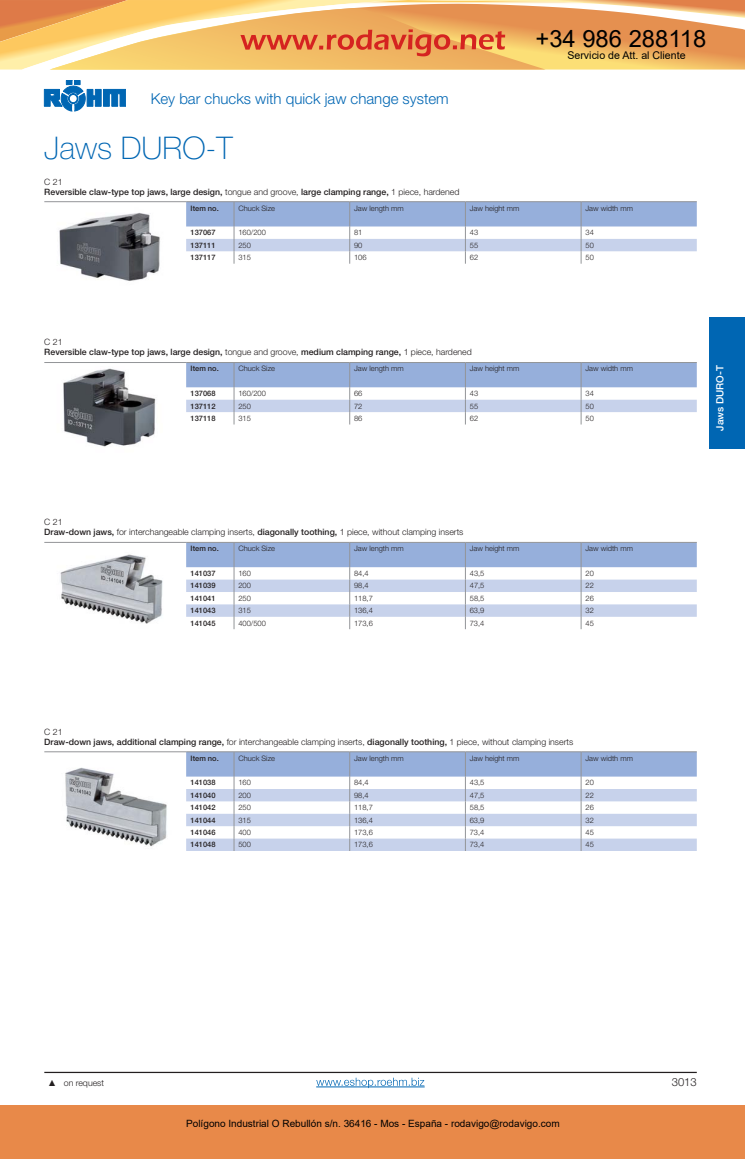
<style>
.page{position:relative;width:745px;height:1159px;background:#fff}
.page>*{position:absolute;margin:0;border:0;box-sizing:border-box;transform-origin:0 0}
.t1{font:100 31.25px "Helvetica Neue LT Std";color:#0066b3}
.t2{font:23.75px "Arial";color:#000}
.t3{font:300 15px "Helvetica Neue LT Std";color:#0066b3}
.t4{font:300 11.25px "Helvetica Neue LT Std";color:#231f20}
.t5{font:10.62px "Arial";color:#000}
.t6{font:10px "Arial";color:#000}
.t7{font:500 10px "Helvetica Neue LT Std";color:#fff}
.t8{font:300 8.75px/10px "Helvetica Neue LT Std";color:#231f20}
.t9{font:500 8.75px/10px "Helvetica Neue LT Std";color:#231f20}
.t10{font:300 7.5px "Helvetica Neue LT Std";color:#231f20}
.t11{font:500 7.5px "Helvetica Neue LT Std";color:#231f20}
.s1{font-weight:300}
.s2{font-weight:500}
</style>
<div class="page">
<svg style="left:44px;top:80px;width:82px;height:31px"></svg>
<div style="left:68px;top:94px;width:10px;height:10px;border:1px solid #0066b3;border-radius:50%"></div>
<div style="left:69px;top:94px;width:8px;height:9px;border:1px solid #0066b3;border-radius:50%"></div>
<hr style="left:44px;top:1072px;width:652px;height:1px;background:#231f20">
<div style="left:708px;top:317px;width:36px;height:131px;background:#0066b3"></div>
<hr style="left:44px;top:201px;width:142px;height:1px;background:#939598">
<hr style="left:186px;top:201px;width:163px;height:1px;background:#939598">
<hr style="left:349px;top:201px;width:116px;height:1px;background:#939598">
<hr style="left:465px;top:201px;width:115px;height:1px;background:#939598">
<hr style="left:580px;top:201px;width:116px;height:1px;background:#939598">
<svg style="left:186px;top:202px;width:510px;height:62px"></svg>
<hr style="left:44px;top:362px;width:142px;height:1px;background:#939598">
<svg style="left:186px;top:362px;width:510px;height:62px"></svg>
<svg style="left:316px;top:1077px;width:108px;height:11px"></svg>
<hr style="left:44px;top:542px;width:142px;height:1px;background:#939598">
<svg style="left:186px;top:542px;width:510px;height:87px"></svg>
<hr style="left:44px;top:751px;width:142px;height:1px;background:#939598">
<hr style="left:186px;top:751px;width:163px;height:1px;background:#939598">
<hr style="left:349px;top:751px;width:116px;height:1px;background:#939598">
<hr style="left:465px;top:751px;width:115px;height:1px;background:#939598">
<hr style="left:580px;top:751px;width:116px;height:1px;background:#939598">
<svg style="left:186px;top:752px;width:510px;height:99px"></svg>
<img style="left:59px;top:212px;width:101px;height:69px">
<img style="left:63px;top:368px;width:93px;height:79px">
<img style="left:60px;top:554px;width:103px;height:70px">
<img style="left:65px;top:767px;width:102px;height:80px">
<div style="left:0;top:1105px;width:744px;height:54px;background:#e88949"></div>
<svg style="left:0;top:0;width:744px;height:70px;background:#f0b66e"></svg>
<h2 class="t2" style="left:535px;top:22px;width:172px">+34 986 288118</h2>
<h3 class="t3" style="left:151px;top:93px;width:299px">Key bar chucks with quick jaw change system</h3>
<h1 class="t1" style="left:44px;top:137px;width:190px">Jaws DURO-T</h1>
<h3 class="t5" style="left:567px;top:48px;width:120px">Servicio de Att. al Cliente</h3>
<p class="t9" style="left:44px;top:177px;width:416px"><span class="s1">C 21<br></span>Reversible claw-type top jaws, large design, <span class="s1">tongue and groove,</span> large clamping range, <span class="s1">1 piece, hardened</span></p>
<p class="t11" style="left:190px;top:205px;width:30px">Item no.</p>
<p class="t10" style="left:238px;top:205px;width:38px">Chuck Size</p>
<p class="t10" style="left:354px;top:205px;width:51px">Jaw length mm</p>
<p class="t10" style="left:469px;top:205px;width:51px">Jaw height mm</p>
<p class="t10" style="left:585px;top:205px;width:49px">Jaw width mm</p>
<p class="t11" style="left:190px;top:230px;width:27px">137067</p>
<p class="t10" style="left:238px;top:230px;width:29px">160/200</p>
<p class="t10" style="left:354px;top:230px;width:10px">81</p>
<p class="t10" style="left:469px;top:230px;width:10px">43</p>
<p class="t10" style="left:585px;top:230px;width:10px">34</p>
<p class="t11" style="left:190px;top:242px;width:27px">137111</p>
<p class="t10" style="left:238px;top:242px;width:14px">250</p>
<p class="t10" style="left:354px;top:242px;width:10px">90</p>
<p class="t10" style="left:469px;top:242px;width:10px">55</p>
<p class="t10" style="left:585px;top:242px;width:10px">50</p>
<p class="t11" style="left:190px;top:255px;width:27px">137117</p>
<p class="t10" style="left:238px;top:255px;width:14px">315</p>
<p class="t10" style="left:354px;top:255px;width:14px">106</p>
<p class="t10" style="left:469px;top:255px;width:10px">62</p>
<p class="t10" style="left:585px;top:255px;width:10px">50</p>
<p class="t9" style="left:44px;top:338px;width:428px"><span class="s1">C 21<br></span>Reversible claw-type top jaws, large design, <span class="s1">tongue and groove,</span> medium clamping range, <span class="s1">1 piece, hardened</span></p>
<p class="t11" style="left:190px;top:366px;width:30px">Item no.</p>
<p class="t10" style="left:238px;top:366px;width:38px">Chuck Size</p>
<p class="t10" style="left:354px;top:366px;width:51px">Jaw length mm</p>
<p class="t10" style="left:469px;top:366px;width:51px">Jaw height mm</p>
<p class="t10" style="left:585px;top:366px;width:49px">Jaw width mm</p>
<p class="t11" style="left:190px;top:391px;width:27px">137068</p>
<p class="t10" style="left:238px;top:391px;width:29px">160/200</p>
<p class="t10" style="left:354px;top:391px;width:10px">66</p>
<p class="t10" style="left:469px;top:391px;width:10px">43</p>
<p class="t10" style="left:585px;top:391px;width:10px">34</p>
<p class="t11" style="left:190px;top:403px;width:27px">137112</p>
<p class="t10" style="left:238px;top:403px;width:14px">250</p>
<p class="t10" style="left:354px;top:403px;width:10px">72</p>
<p class="t10" style="left:469px;top:403px;width:10px">55</p>
<p class="t10" style="left:585px;top:403px;width:10px">50</p>
<p class="t11" style="left:190px;top:416px;width:27px">137118</p>
<p class="t10" style="left:238px;top:416px;width:14px">315</p>
<p class="t10" style="left:354px;top:416px;width:10px">86</p>
<p class="t10" style="left:469px;top:416px;width:10px">62</p>
<p class="t10" style="left:585px;top:416px;width:10px">50</p>
<h3 class="t7" style="left:715px;top:431px;width:67px;rotate:-90deg">Jaws DURO-T</h3>
<p class="t8" style="left:44px;top:518px;width:420px">C 21<br><span class="s2">Draw-down jaws,</span> for interchangeable clamping inserts, <span class="s2">diagonally toothing,</span> 1 piece, without clamping inserts</p>
<p class="t11" style="left:190px;top:546px;width:30px">Item no.</p>
<p class="t10" style="left:238px;top:546px;width:38px">Chuck Size</p>
<p class="t10" style="left:354px;top:546px;width:51px">Jaw length mm</p>
<p class="t10" style="left:469px;top:546px;width:51px">Jaw height mm</p>
<p class="t10" style="left:585px;top:546px;width:49px">Jaw width mm</p>
<p class="t11" style="left:190px;top:571px;width:27px">141037</p>
<p class="t10" style="left:238px;top:571px;width:14px">160</p>
<p class="t10" style="left:354px;top:571px;width:16px">84,4</p>
<p class="t10" style="left:469px;top:571px;width:16px">43,5</p>
<p class="t10" style="left:585px;top:571px;width:10px">20</p>
<p class="t11" style="left:190px;top:583px;width:27px">141039</p>
<p class="t10" style="left:238px;top:583px;width:14px">200</p>
<p class="t10" style="left:354px;top:583px;width:16px">98,4</p>
<p class="t10" style="left:469px;top:583px;width:16px">47,5</p>
<p class="t10" style="left:585px;top:583px;width:10px">22</p>
<p class="t11" style="left:190px;top:595px;width:27px">141041</p>
<p class="t10" style="left:238px;top:595px;width:14px">250</p>
<p class="t10" style="left:354px;top:595px;width:20px">118,7</p>
<p class="t10" style="left:469px;top:595px;width:16px">58,5</p>
<p class="t10" style="left:585px;top:595px;width:10px">26</p>
<p class="t11" style="left:190px;top:608px;width:27px">141043</p>
<p class="t10" style="left:238px;top:608px;width:14px">315</p>
<p class="t10" style="left:354px;top:608px;width:20px">136,4</p>
<p class="t10" style="left:469px;top:608px;width:16px">63,9</p>
<p class="t10" style="left:585px;top:608px;width:10px">32</p>
<p class="t11" style="left:190px;top:620px;width:27px">141045</p>
<p class="t10" style="left:238px;top:620px;width:29px">400/500</p>
<p class="t10" style="left:354px;top:620px;width:20px">173,6</p>
<p class="t10" style="left:469px;top:620px;width:16px">73,4</p>
<p class="t10" style="left:585px;top:620px;width:10px">45</p>
<p class="t8" style="left:44px;top:727px;width:530px">C 21<br><span class="s2">Draw-down jaws, additional clamping range,</span> for interchangeable clamping inserts, <span class="s2">diagonally toothing,</span> 1 piece, without clamping inserts</p>
<p class="t11" style="left:190px;top:755px;width:30px">Item no.</p>
<p class="t10" style="left:238px;top:755px;width:38px">Chuck Size</p>
<p class="t10" style="left:354px;top:755px;width:51px">Jaw length mm</p>
<p class="t10" style="left:469px;top:755px;width:51px">Jaw height mm</p>
<p class="t10" style="left:585px;top:755px;width:49px">Jaw width mm</p>
<p class="t11" style="left:190px;top:780px;width:27px">141038</p>
<p class="t10" style="left:238px;top:780px;width:14px">160</p>
<p class="t10" style="left:354px;top:780px;width:16px">84,4</p>
<p class="t10" style="left:469px;top:780px;width:16px">43,5</p>
<p class="t10" style="left:585px;top:780px;width:10px">20</p>
<p class="t11" style="left:190px;top:792px;width:27px">141040</p>
<p class="t10" style="left:238px;top:792px;width:14px">200</p>
<p class="t10" style="left:354px;top:792px;width:16px">98,4</p>
<p class="t10" style="left:469px;top:792px;width:16px">47,5</p>
<p class="t10" style="left:585px;top:792px;width:10px">22</p>
<p class="t11" style="left:190px;top:805px;width:27px">141042</p>
<p class="t10" style="left:238px;top:805px;width:14px">250</p>
<p class="t10" style="left:354px;top:805px;width:20px">118,7</p>
<p class="t10" style="left:469px;top:805px;width:16px">58,5</p>
<p class="t10" style="left:585px;top:805px;width:10px">26</p>
<p class="t11" style="left:190px;top:817px;width:27px">141044</p>
<p class="t10" style="left:238px;top:817px;width:14px">315</p>
<p class="t10" style="left:354px;top:817px;width:20px">136,4</p>
<p class="t10" style="left:469px;top:817px;width:16px">63,9</p>
<p class="t10" style="left:585px;top:817px;width:10px">32</p>
<p class="t11" style="left:190px;top:829px;width:27px">141046</p>
<p class="t10" style="left:238px;top:829px;width:14px">400</p>
<p class="t10" style="left:354px;top:829px;width:20px">173,6</p>
<p class="t10" style="left:469px;top:829px;width:16px">73,4</p>
<p class="t10" style="left:585px;top:829px;width:10px">45</p>
<p class="t11" style="left:190px;top:842px;width:27px">141048</p>
<p class="t10" style="left:238px;top:842px;width:14px">500</p>
<p class="t10" style="left:354px;top:842px;width:20px">173,6</p>
<p class="t10" style="left:469px;top:842px;width:16px">73,4</p>
<p class="t10" style="left:585px;top:842px;width:10px">45</p>
<p class="t8" style="left:64px;top:1078px;width:42px">on request</p>
<h3 class="t6" style="left:186px;top:1117px;width:375px">Polígono Industrial O Rebullón s/n. 36416 - Mos - España - rodavigo@rodavigo.com</h3>
<h3 class="t4" style="left:671px;top:1077px;width:27px">3013</h3>
</div>
